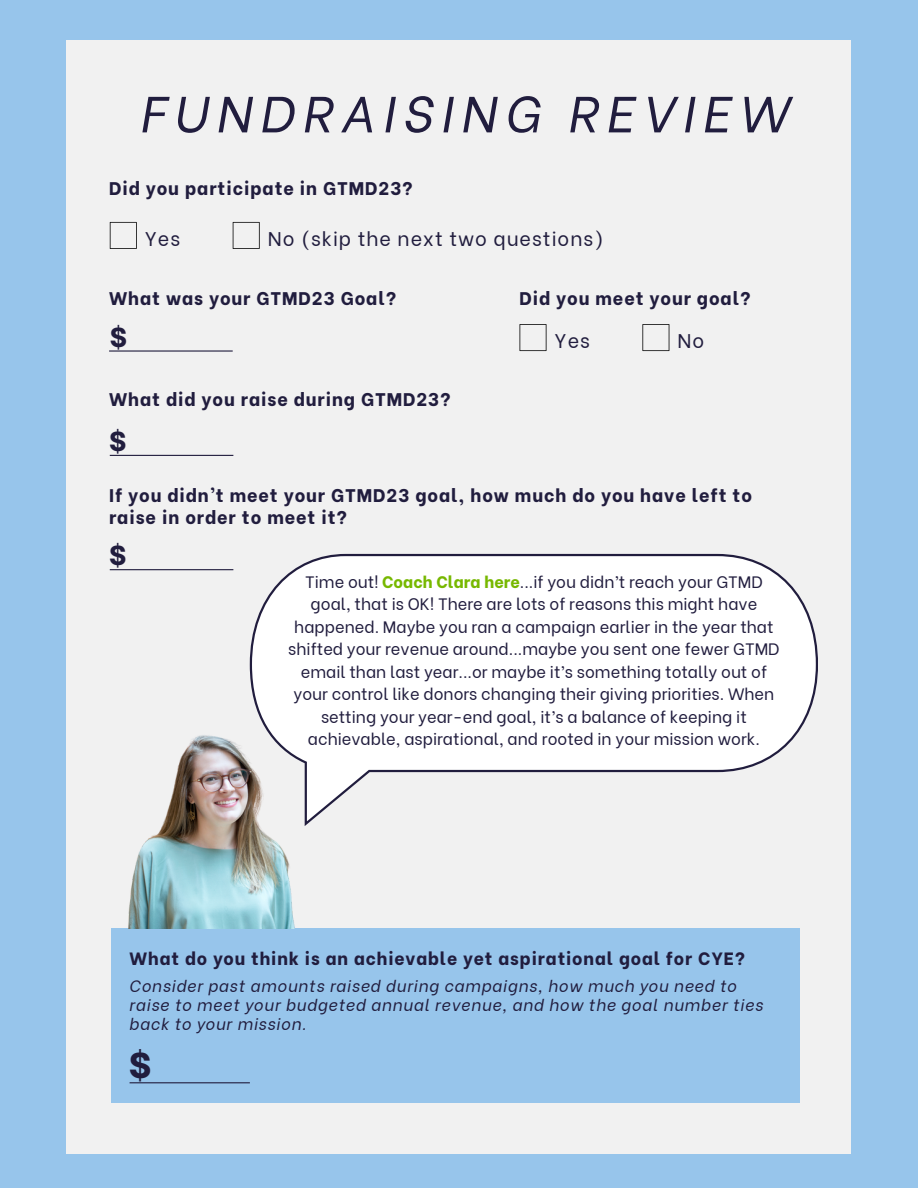
<style>
.page{position:relative;width:918px;height:1188px;background:#97c5eb}
.page>*{position:absolute;margin:0;border:0;box-sizing:border-box;transform-origin:0 0}
.t1{font:italic 50.85px "Be Vietnam";letter-spacing:.15em;color:#211d3e}
.t2{font:800 37.05px "Be Vietnam";color:#211d3e}
.t3{font:800 28.35px "Be Vietnam";color:#211d3e}
.t4{font:19.8px "Be Vietnam";letter-spacing:.05em;color:#211d3e}
.t5{font:800 18.3px/21.3px "Be Vietnam";letter-spacing:.05em;color:#211d3e}
.t6{font:800 17.7px "Be Vietnam";letter-spacing:.05em;color:#211d3e}
.t7{font:16.5px/22.5px "Be Vietnam";color:#211d3e;text-align:center}
.t8{font:italic 16.2px/19.2px "Be Vietnam";letter-spacing:.05em;color:#211d3e}
.s1{font-weight:800;color:#77b800}
</style>
<div class="page">
<div style="left:67px;top:41px;width:784px;height:1113px;background:#f1f1f1"></div>
<svg style="left:110px;top:222px;width:27px;height:27px"></svg>
<svg style="left:233px;top:222px;width:27px;height:27px"></svg>
<hr style="left:109px;top:350px;width:124px;height:2px;background:#211d3e">
<svg style="left:520px;top:324px;width:27px;height:27px"></svg>
<svg style="left:642px;top:324px;width:27px;height:27px"></svg>
<div style="left:111px;top:928px;width:688px;height:175px;background:#97c5eb"></div>
<hr style="left:130px;top:1082px;width:120px;height:1px;background:#211d3e">
<hr style="left:110px;top:455px;width:123px;height:1px;background:#211d3e">
<hr style="left:110px;top:569px;width:123px;height:1px;background:#211d3e">
<img style="left:128px;top:735px;width:204px;height:193px">
<svg style="left:250px;top:554px;width:568px;height:218px"></svg>
<p class="t1" style="left:139px;top:72px;width:651px">FUNDRAISING REVIEW</p>
<p class="t5" style="left:109px;top:176px;width:305px">Did you participate in GTMD23?</p>
<p class="t4" style="left:145px;top:222px;width:37px">Yes</p>
<p class="t4" style="left:268px;top:222px;width:338px">No (skip the next two questions)</p>
<p class="t5" style="left:109px;top:286px;width:289px">What was your GTMD23 Goal?</p>
<p class="t3" style="left:110px;top:313px;width:18px">$</p>
<p class="t5" style="left:109px;top:387px;width:343px">What did you raise during GTMD23?</p>
<p class="t3" style="left:109px;top:417px;width:18px">$</p>
<p class="t5" style="left:520px;top:286px;width:233px">Did you meet your goal?</p>
<p class="t4" style="left:555px;top:324px;width:37px">Yes</p>
<p class="t4" style="left:677px;top:324px;width:28px">No</p>
<p class="t5" style="left:109px;top:483px;width:644px">If you didn’t meet your GTMD23 goal, how much do you have left to raise in order to meet it?</p>
<p class="t3" style="left:109px;top:531px;width:18px">$</p>
<p class="t7" style="left:288px;top:569px;width:493px">Time out! <span class="s1">Coach Clara here</span>...if you didn’t reach your GTMD goal, that is OK! There are lots of reasons this might have happened. Maybe you ran a campaign earlier in the year that shifted your revenue around...maybe you sent one fewer GTMD email than last year...or maybe it’s something totally out of your control like donors changing their giving priorities. When setting your year-end goal, it’s a balance of keeping it achievable, aspirational, and rooted in your mission work.</p>
<p class="t6" style="left:130px;top:944px;width:617px">What do you think is an achievable yet aspirational goal for CYE?</p>
<p class="t8" style="left:129px;top:975px;width:635px">Consider past amounts raised during campaigns, how much you need to raise to meet your budgeted annual revenue, and how the goal number ties back to your mission.</p>
<p class="t2" style="left:129px;top:1034px;width:24px">$</p>
</div>
